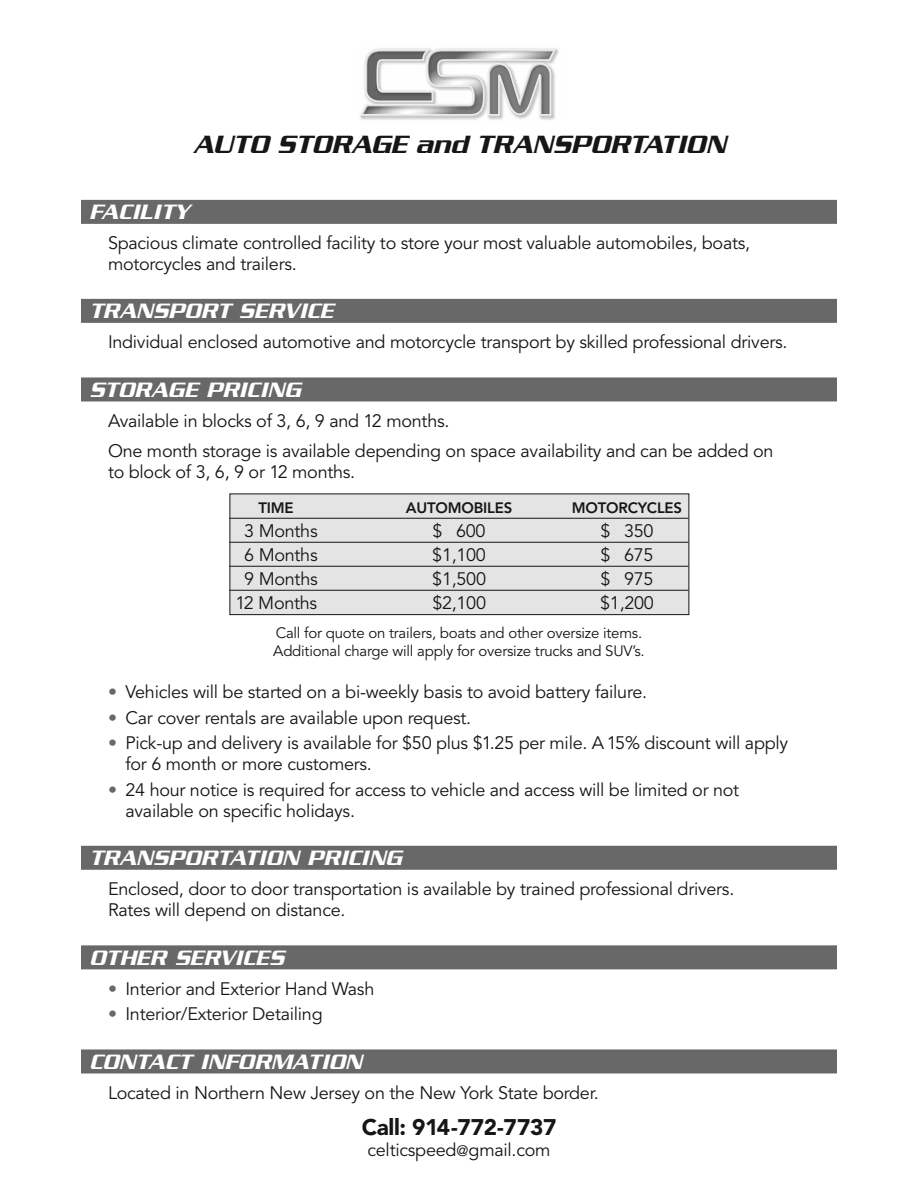
<style>
.page{position:relative;width:918px;height:1188px;background:#fff}
.page>*{position:absolute;margin:0;border:0;box-sizing:border-box;transform-origin:0 0}
.t1{font:27px "Serpentine Medium Oblique+FNCLGR";letter-spacing:.01em;color:#161616}
.t2{font:22.5px "Serpentine Medium Oblique+FNCLGR";letter-spacing:.01em;color:#fff}
.t3{font:22.5px "Avenir Black+BVBNLD";letter-spacing:-.015em;color:#161616}
.t4{font:18px/21px "Avenir Book+QNQTPG";letter-spacing:-.015em;color:#161616}
.t5{font:15px/18px "Avenir Book+QNQTPG";letter-spacing:-.015em;color:#161616}
.t6{font:15px "Avenir Heavy+XWONDQ";letter-spacing:-.015em;color:#161616}
.s1{color:#686868}
.s2{font-size:15px}
</style>
<div class="page">
<div style="left:81px;top:200px;width:756px;height:24px;background:#686868"></div>
<div style="left:81px;top:299px;width:756px;height:24px;background:#686868"></div>
<div style="left:81px;top:377px;width:756px;height:24px;background:#686868"></div>
<div style="left:81px;top:846px;width:756px;height:24px;background:#686868"></div>
<div style="left:81px;top:945px;width:756px;height:24px;background:#686868"></div>
<div style="left:81px;top:1049px;width:756px;height:24px;background:#686868"></div>
<img style="left:360px;top:48px;width:199px;height:72px">
<svg style="left:360px;top:49px;width:197px;height:68px"></svg>
<div style="left:230px;top:494px;width:459px;height:121px;background:#e4e4e4"></div>
<div style="left:230px;top:494px;width:459px;height:121px;border:1px solid #161616"></div>
<hr style="left:230px;top:518px;width:458px;height:1px;background:#161616">
<hr style="left:230px;top:542px;width:458px;height:1px;background:#161616">
<hr style="left:230px;top:566px;width:458px;height:1px;background:#161616">
<hr style="left:230px;top:590px;width:458px;height:1px;background:#161616">
<h1 class="t1" style="left:193px;top:136px;width:534px">AUTO STORAGE and TRANSPORTATION</h1>
<p class="t2" style="left:89px;top:205px;width:101px">FACILITY</p>
<p class="t4" style="left:108px;top:234px;width:644px">Spacious climate controlled facility to store your most valuable automobiles, boats, motorcycles and trailers.</p>
<p class="t2" style="left:89px;top:304px;width:245px">TRANSPORT SERVICE</p>
<p class="t4" style="left:108px;top:333px;width:681px">Individual enclosed automotive and motorcycle transport by skilled professional drivers.</p>
<p class="t2" style="left:89px;top:383px;width:213px">STORAGE PRICING</p>
<p class="t4" style="left:108px;top:407px;width:667px;line-height:30px">Available in blocks of 3, 6, 9 and 12 months.<br>One month storage is available depending on space availability and can be added on</p>
<p class="t4" style="left:108px;top:463px;width:249px">to block of 3, 6, 9 or 12 months.</p>
<p class="t6" style="left:259px;top:502px;width:37px">TIME</p>
<p class="t6" style="left:406px;top:502px;width:108px">AUTOMOBILES</p>
<p class="t6" style="left:572px;top:502px;width:112px">MOTORCYCLES</p>
<p class="t4" style="left:244px;top:522px;width:75px">3 Months</p>
<p class="t4" style="left:433px;top:522px;width:55px">$ 600</p>
<p class="t4" style="left:600px;top:522px;width:55px">$ 350</p>
<p class="t4" style="left:244px;top:546px;width:75px">6 Months</p>
<p class="t4" style="left:432px;top:546px;width:55px">$1,100</p>
<p class="t4" style="left:601px;top:546px;width:55px">$ 675</p>
<p class="t4" style="left:244px;top:570px;width:75px">9 Months</p>
<p class="t4" style="left:432px;top:570px;width:55px">$1,500</p>
<p class="t4" style="left:601px;top:570px;width:55px">$ 975</p>
<p class="t4" style="left:236px;top:594px;width:83px">12 Months</p>
<p class="t4" style="left:432px;top:594px;width:55px">$2,100</p>
<p class="t4" style="left:600px;top:594px;width:55px">$1,200</p>
<p class="t5" style="left:273px;top:625px;width:373px">Call for quote on trailers, boats and other oversize items.<br>Additional charge will apply for oversize trucks and SUV’s.</p>
<p class="t4" style="left:108px;top:683px;width:541px"><span class="s1">•</span> Vehicles will be started on a bi-weekly basis to avoid battery failure.</p>
<p class="t4" style="left:108px;top:708px;width:365px"><span class="s1">•</span> Car cover rentals are available upon request.</p>
<p class="t4" style="left:125px;top:734px;width:664px;text-indent:-17px"><span class="s1">•</span> Pick-up and delivery is available for $50 plus $1.25 per mile. A 15% discount will apply for 6 month or more customers.</p>
<p class="t4" style="left:125px;top:780px;width:615px;text-indent:-17px"><span class="s1">•</span> 24 hour notice is required for access to vehicle and access will be limited or not available on specific holidays.</p>
<p class="t2" style="left:89px;top:851px;width:314px">TRANSPORTATION PRICING</p>
<p class="t4" style="left:108px;top:880px;width:628px">Enclosed, door to door transportation is available by trained professional drivers.<br>Rates will depend on distance.</p>
<p class="t2" style="left:89px;top:950px;width:196px">OTHER SERVICES</p>
<p class="t4" style="left:108px;top:980px;width:268px"><span class="s1">•</span> Interior and Exterior Hand Wash</p>
<p class="t4" style="left:108px;top:1005px;width:216px"><span class="s1">•</span> Interior/Exterior Detailing</p>
<p class="t2" style="left:89px;top:1055px;width:274px">CONTACT INFORMATION</p>
<p class="t4" style="left:108px;top:1084px;width:492px">Located in Northern New Jersey on the New York State border.</p>
<p class="t3" style="left:362px;top:1118px;width:196px">Call: 914-772-7737</p>
<p class="t4" style="left:368px;top:1141px;width:184px">celticspeed<span class="s2">@</span>gmail.com</p>
</div>
